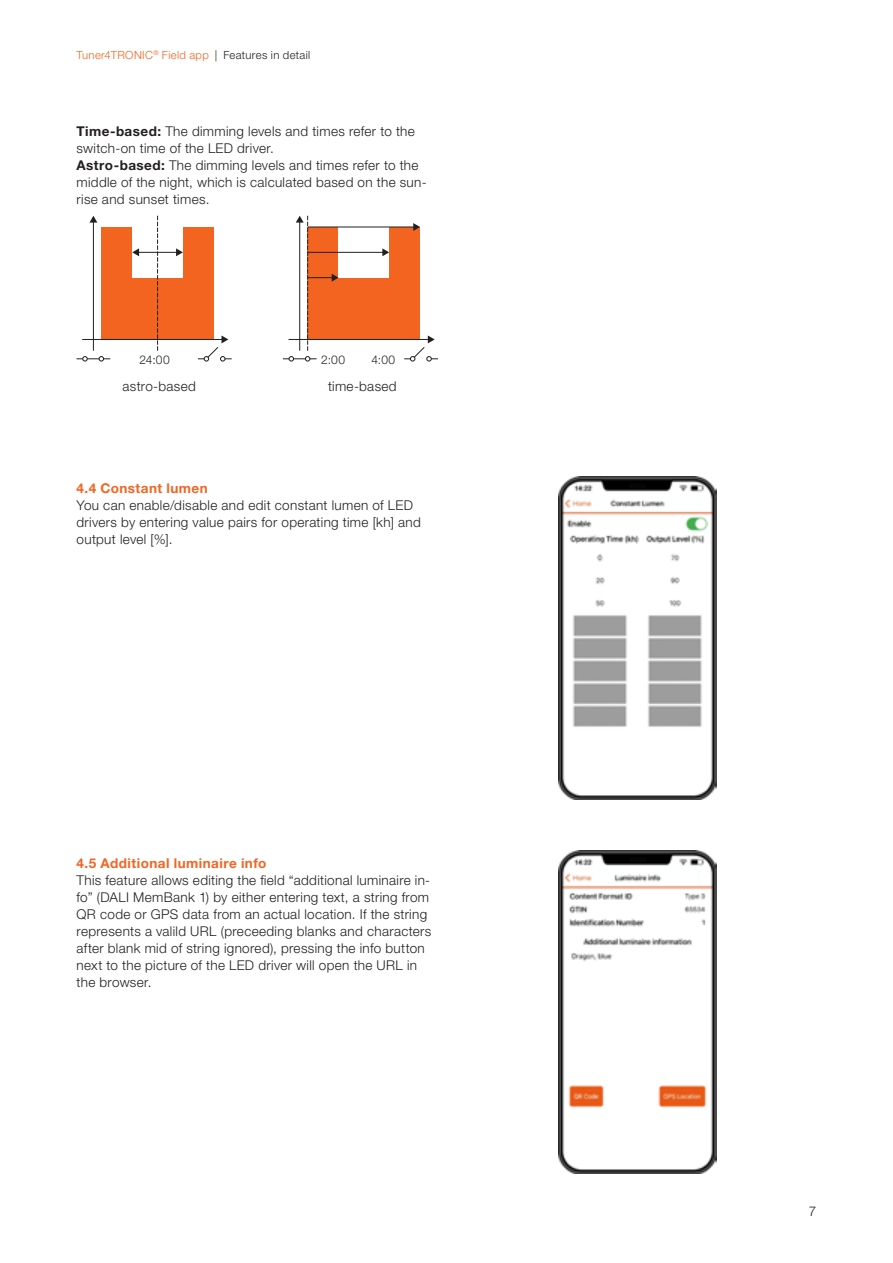
<style>
.page{position:relative;width:893px;height:1263px;background:#fff}
.page>*{position:absolute;margin:0;border:0;box-sizing:border-box;transform-origin:0 0}
.t1{font:300 13.5px/17px "Helvetica Neue LT Pro";letter-spacing:.025em;color:#231f20}
.t2{font:700 13.5px "Helvetica Neue LT Pro";letter-spacing:.035em;color:#f36421}
.t3{font:300 12px "Helvetica Neue LT Pro";letter-spacing:.045em;color:#231f20}
.t4{font:300 11.25px "Helvetica Neue LT Pro";letter-spacing:.03em;color:#f36421}
.s1{color:#231f20}
.s2{font-weight:700}
</style>
<div class="page">
<img style="left:558px;top:850px;width:159px;height:324px">
<img style="left:558px;top:476px;width:159px;height:323px">
<div style="left:101px;top:227px;width:113px;height:112px;background:#f36421"></div>
<div style="left:132px;top:227px;width:51px;height:51px;background:#fff"></div>
<hr style="left:138px;top:252px;width:39px;height:1px;background:#231f20">
<svg style="left:132px;top:248px;width:7px;height:8px"></svg>
<svg style="left:176px;top:248px;width:7px;height:8px"></svg>
<hr style="left:82px;top:339px;width:141px;height:1px;background:#231f20">
<hr style="left:93px;top:221px;width:1px;height:130px;background:#231f20">
<svg style="left:89px;top:216px;width:8px;height:7px"></svg>
<svg style="left:157px;top:216px;width:1px;height:135px"></svg>
<hr style="left:77px;top:358px;width:33px;height:1px;background:#231f20">
<svg style="left:82px;top:356px;width:6px;height:5px"></svg>
<svg style="left:99px;top:356px;width:5px;height:5px"></svg>
<svg style="left:198px;top:335px;width:34px;height:26px"></svg>
<div style="left:308px;top:227px;width:112px;height:112px;background:#f36421"></div>
<div style="left:339px;top:227px;width:50px;height:51px;background:#fff"></div>
<hr style="left:288px;top:339px;width:141px;height:1px;background:#231f20">
<hr style="left:283px;top:358px;width:34px;height:1px;background:#231f20">
<svg style="left:289px;top:216px;width:50px;height:145px"></svg>
<svg style="left:404px;top:335px;width:34px;height:26px"></svg>
<hr style="left:308px;top:252px;width:75px;height:1px;background:#231f20">
<svg style="left:382px;top:248px;width:7px;height:8px"></svg>
<hr style="left:308px;top:227px;width:106px;height:1px;background:#231f20">
<svg style="left:413px;top:223px;width:7px;height:8px"></svg>
<p class="t4" style="left:77px;top:48px;width:235px">Tuner4TRONIC<sup>®</sup> Field app <span class="s1">| Features in detail</span></p>
<p class="t1" style="left:77px;top:123px;width:352px"><span class="s2">Time-based:</span> The dimming levels and times refer to the switch-on time of the LED driver.<br><span class="s2">Astro-based:</span> The dimming levels and times refer to the middle of the night, which is calculated based on the sun&shy;rise and sunset times.</p>
<p class="t3" style="left:140px;top:352px;width:32px">24:00</p>
<p class="t3" style="left:321px;top:352px;width:25px">2:00</p>
<p class="t3" style="left:371px;top:352px;width:25px">4:00</p>
<p class="t1" style="left:123px;top:378px;width:75px">astro-based</p>
<p class="t1" style="left:328px;top:378px;width:70px">time-based</p>
<p class="t2" style="left:77px;top:480px;width:133px">4.4 Constant lumen</p>
<p class="t1" style="left:77px;top:497px;width:346px">You can enable/disable and edit constant lumen of LED drivers by entering value pairs for operating time [kh] and output level [%].</p>
<p class="t2" style="left:77px;top:854px;width:191px">4.5 Additional luminaire info</p>
<p class="t1" style="left:77px;top:871px;width:356px">This feature allows editing the field “additional luminaire in&shy;fo” (DALI MemBank 1) by either entering text, a string from QR code or GPS data from an actual location. If the string represents a valild URL (preceeding blanks and characters after blank mid of string ignored), pressing the info button next to the picture of the LED driver will open the URL in the browser.</p>
<p class="t1" style="left:809px;top:1203px;width:9px">7</p>
</div>
